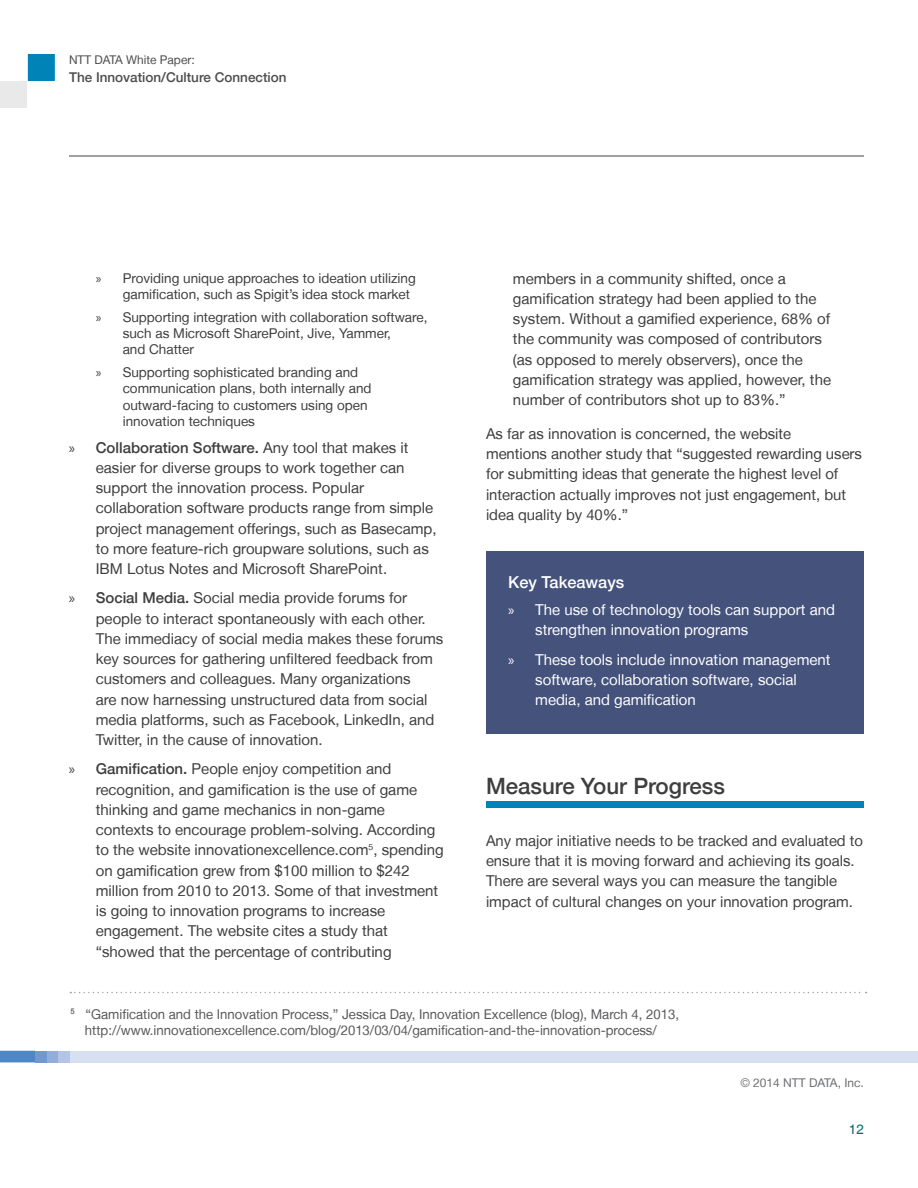
<style>
.page{position:relative;width:918px;height:1188px;background:#fff}
.page>*{position:absolute;margin:0;border:0;box-sizing:border-box;transform-origin:0 0}
.t1{font:500 22.5px "Helvetica Neue LT";color:#3e3e3f}
.t2{font:500 16.5px "Helvetica Neue LT";color:#fff}
.t3{font:15px/20.2px "Helvetica Neue LT";color:#3e3e3f}
.t4{font:15px/20.2px "Helvetica Neue LT";color:#fff}
.t5{font:13.5px/16.2px "Helvetica Neue LT";color:#3e3e3f}
.t6{font:13.5px/16.5px "Helvetica Neue LT";color:#57585a;text-align:center}
.t7{font:500 13.5px "Helvetica Neue LT";color:#4d4d4d}
.t8{font:13.5px "Helvetica LT Com";color:#006a71}
.t9{font:12px "Helvetica Neue LT";color:#4d4d4d}
.t10{font:12px "Helvetica Neue LT";color:#6c6d70}
.s1{font-family:"Myriad Pro"}
.s2{font-weight:500}
.s3{color:#808285}
</style>
<div class="page">
<svg style="left:0;top:1051px;width:35px;height:11px"></svg>
<div style="left:35px;top:1051px;width:12px;height:11px;background:#7198cf"></div>
<div style="left:47px;top:1051px;width:12px;height:11px;background:#91aeda"></div>
<div style="left:59px;top:1051px;width:11px;height:11px;background:#b3c4e4"></div>
<div style="left:70px;top:1051px;width:848px;height:11px;background:#d6e0f1"></div>
<svg style="left:0;top:54px;width:55px;height:54px"></svg>
<hr style="left:69px;top:155px;width:795px;height:2px;background:#808285">
<div style="left:486px;top:551px;width:378px;height:183px;background:#44527c"></div>
<svg style="left:70px;top:992px;width:797px;height:1px"></svg>
<div style="left:486px;top:802px;width:378px;height:6px;background:#0083b6"></div>
<p class="t9" style="left:69px;top:53px;width:127px">NTT DATA White Paper:</p>
<p class="t7" style="left:69px;top:69px;width:219px">The Innovation/Culture Connection</p>
<p class="t5" style="left:123px;top:270px;width:295px;text-indent:-27px"><span class="s1">»</span> Providing unique approaches to ideation utilizing gamification, such as Spigit’s idea stock market</p>
<p class="t5" style="left:123px;top:309px;width:306px;text-indent:-27px"><span class="s1">»</span> Supporting integration with collaboration software, such as Microsoft SharePoint, Jive, Yammer,<br>and Chatter</p>
<p class="t5" style="left:123px;top:364px;width:250px;text-indent:-27px"><span class="s1">»</span> Supporting sophisticated branding and communication plans, both internally and outward-facing to customers using open innovation techniques</p>
<p class="t3" style="left:96px;top:437px;width:342px;text-indent:-27px"><span class="s1">»</span> <span class="s2">Collaboration Software.</span> Any tool that makes it easier for diverse groups to work together can support the innovation process. Popular collaboration software products range from simple project management offerings, such as Basecamp, to more feature-rich groupware solutions, such as IBM Lotus Notes and Microsoft SharePoint.</p>
<p class="t3" style="left:96px;top:588px;width:349px;text-indent:-27px"><span class="s1">»</span> <span class="s2">Social Media.</span> Social media provide forums for people to interact spontaneously with each other.<br>The immediacy of social media makes these forums key sources for gathering unfiltered feedback from customers and colleagues. Many organizations<br>are now harnessing unstructured data from social media platforms, such as Facebook, LinkedIn, and Twitter, in the cause of innovation.</p>
<p class="t3" style="left:96px;top:759px;width:349px;text-indent:-27px"><span class="s1">»</span> <span class="s2">Gamification.</span> People enjoy competition and recognition, and gamification is the use of game thinking and game mechanics in non-game contexts to encourage problem-solving. According to the website innovationexcellence.com<sup>5</sup>, spending on gamification grew from $100 million to $242 million from 2010 to 2013. Some of that investment is going to innovation programs to increase engagement. The website cites a study that “showed that the percentage of contributing</p>
<p class="t3" style="left:513px;top:268px;width:320px">members in a community shifted, once a gamification strategy had been applied to the system. Without a gamified experience, 68% of the community was composed of contributors (as opposed to merely observers), once the gamification strategy was applied, however, the number of contributors shot up to 83%.”</p>
<p class="t3" style="left:486px;top:423px;width:378px">As far as innovation is concerned, the website<br>mentions another study that “suggested rewarding users for submitting ideas that generate the highest level of interaction actually improves not just engagement, but idea quality by 40%.”</p>
<p class="t2" style="left:508px;top:572px;width:118px">Key Takeaways</p>
<p class="t4" style="left:535px;top:599px;width:301px;text-indent:-27px"><span class="s1">»</span> The use of technology tools can support and strengthen innovation programs</p>
<p class="t4" style="left:535px;top:649px;width:297px;text-indent:-27px"><span class="s1">»</span> These tools include innovation management software, collaboration software, social media, and gamification</p>
<h1 class="t1" style="left:486px;top:773px;width:241px">Measure Your Progress</h1>
<p class="t3" style="left:486px;top:830px;width:379px">Any major initiative needs to be tracked and evaluated to ensure that it is moving forward and achieving its goals.<br>There are several ways you can measure the tangible impact of cultural changes on your innovation program.</p>
<p class="t6" style="left:70px;top:1006px;width:610px"><sup>5</sup> “Gamification and the Innovation Process,” Jessica Day, Innovation Excellence (blog), March 4, 2013, http://www.innovationexcellence.com/blog/2013/03/04/gamification-and-the-innovation-process/</p>
<p class="t10" style="left:740px;top:1075px;width:125px"><span class="s3">©</span> 2014 NTT DATA, Inc.</p>
<p class="t8" style="left:849px;top:1121px;width:17px">12</p>
</div>
